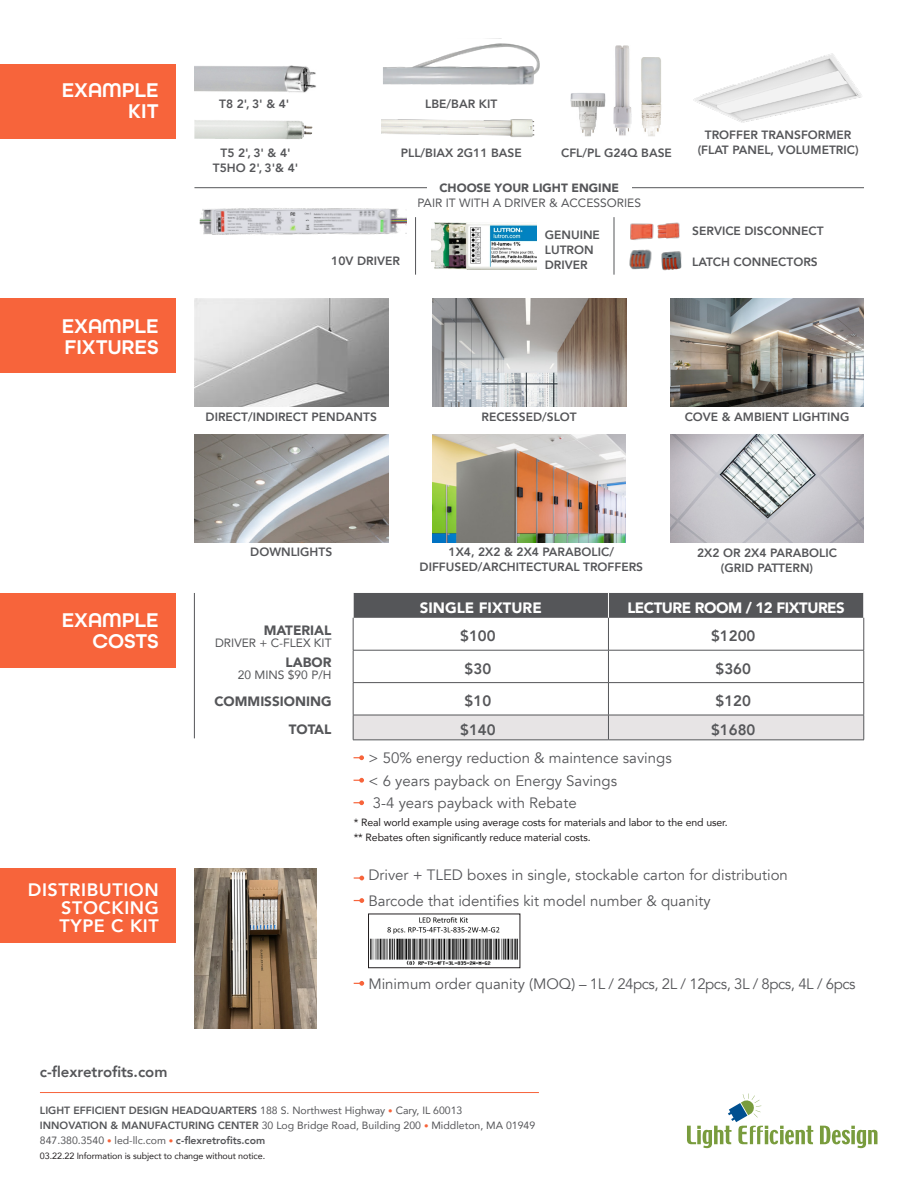
<style>
.page{position:relative;width:918px;height:1188px;background:#fff}
.page>*{position:absolute;margin:0;border:0;box-sizing:border-box;transform-origin:0 0}
.t1{font:600 21px/21px "All Round Gothic";color:#fff;text-align:right}
.t2{font:800 18px/18px "Avenir";letter-spacing:.03em;color:#fff;text-align:justify}
.t3{font:15px "Avenir";color:#555659}
.t4{font:15px "Avenir";letter-spacing:-.025em;color:#555659}
.t5{font:800 15px "Avenir";color:#555659}
.t6{font:900 15px "Avenir";letter-spacing:-.03em;color:#fff}
.t7{font:900 15px "Avenir";color:#fff}
.t8{font:900 13.5px "Avenir";color:#555659}
.t9{font:800 12px/15px "Avenir";color:#555659;text-align:center}
.t10{font:12px "Avenir";color:#555659}
.t11{font:900 12px "Avenir";color:#555659}
.t12{font:10.5px "Avenir";color:#555659}
.t13{font:10.5px "Avenir";letter-spacing:-.01em;color:#231f20}
.t14{font:9px "Avenir";letter-spacing:-.01em;color:#231f20}
.s1{font-weight:800}
.s2{font-size:9px;color:#f7643b}
</style>
<div class="page">
<img style="left:194px;top:868px;width:123px;height:161px">
<svg style="left:820px;top:1126px;width:58px;height:22px"></svg>
<svg style="left:687px;top:1093px;width:126px;height:55px"></svg>
<div style="left:0;top:64px;width:176px;height:74px;background:#f7643b"></div>
<img style="left:693px;top:53px;width:169px;height:70px">
<img style="left:383px;top:43px;width:157px;height:41px">
<img style="left:382px;top:119px;width:153px;height:18px">
<img style="left:194px;top:66px;width:122px;height:27px">
<img style="left:228px;top:120px;width:84px;height:19px">
<img style="left:194px;top:120px;width:34px;height:19px">
<hr style="left:194px;top:187px;width:670px;height:1px;background:#555659">
<div style="left:427px;top:180px;width:205px;height:16px;background:#fff"></div>
<img style="left:629px;top:249px;width:53px;height:22px">
<img style="left:630px;top:222px;width:50px;height:18px">
<img style="left:431px;top:222px;width:105px;height:47px">
<hr style="left:614px;top:217px;width:1px;height:58px;background:#555659">
<hr style="left:415px;top:217px;width:1px;height:58px;background:#555659">
<img style="left:641px;top:57px;width:21px;height:79px">
<img style="left:613px;top:45px;width:19px;height:91px">
<img style="left:570px;top:93px;width:36px;height:43px">
<div style="left:0;top:299px;width:176px;height:74px;background:#f7643b"></div>
<img style="left:670px;top:299px;width:194px;height:108px">
<img style="left:195px;top:299px;width:193px;height:108px">
<img style="left:195px;top:435px;width:193px;height:108px">
<img style="left:432px;top:435px;width:194px;height:108px">
<img style="left:433px;top:299px;width:193px;height:108px">
<img style="left:670px;top:435px;width:194px;height:108px">
<svg style="left:354px;top:755px;width:10px;height:5px"></svg>
<svg style="left:354px;top:778px;width:10px;height:5px"></svg>
<svg style="left:354px;top:800px;width:10px;height:5px"></svg>
<div style="left:0;top:593px;width:176px;height:74px;background:#f7643b"></div>
<div style="left:353px;top:593px;width:511px;height:25px;background:#555659"></div>
<hr style="left:353px;top:650px;width:255px;height:1px;background:#555659">
<hr style="left:608px;top:650px;width:256px;height:1px;background:#555659">
<hr style="left:353px;top:682px;width:255px;height:1px;background:#555659">
<hr style="left:608px;top:682px;width:256px;height:1px;background:#555659">
<hr style="left:353px;top:618px;width:1px;height:32px;background:#555659">
<hr style="left:608px;top:618px;width:1px;height:32px;background:#555659">
<hr style="left:864px;top:618px;width:1px;height:32px;background:#555659">
<hr style="left:353px;top:650px;width:1px;height:32px;background:#555659">
<hr style="left:353px;top:683px;width:1px;height:32px;background:#555659">
<hr style="left:608px;top:650px;width:1px;height:32px;background:#555659">
<hr style="left:864px;top:650px;width:1px;height:32px;background:#555659">
<hr style="left:608px;top:683px;width:1px;height:32px;background:#555659">
<hr style="left:864px;top:683px;width:1px;height:32px;background:#555659">
<div style="left:353px;top:715px;width:512px;height:25px;background:#e7e4e5"></div>
<hr style="left:608px;top:715px;width:256px;height:1px;background:#555659">
<hr style="left:353px;top:740px;width:255px;height:1px;background:#555659">
<hr style="left:608px;top:740px;width:256px;height:1px;background:#555659">
<hr style="left:194px;top:593px;width:1px;height:145px;background:#555659">
<div style="left:0;top:868px;width:176px;height:75px;background:#f7643b"></div>
<svg style="left:354px;top:876px;width:10px;height:4px"></svg>
<svg style="left:354px;top:898px;width:10px;height:5px"></svg>
<img style="left:370px;top:917px;width:148px;height:48px">
<div style="left:368px;top:914px;width:152px;height:54px;border:1px solid #231f20"></div>
<svg style="left:354px;top:981px;width:10px;height:5px"></svg>
<hr style="left:40px;top:1092px;width:499px;height:1px;background:#f7643b">
<img style="left:200px;top:208px;width:207px;height:27px">
<p class="t1" style="left:62px;top:80px;width:98px">EXAMPLE<br>KIT</p>
<p class="t1" style="left:62px;top:315px;width:98px;text-align:left">EXAMPLE<br>FIXTURES</p>
<p class="t9" style="left:219px;top:96px;width:72px">T8 2', 3' &amp; 4'</p>
<p class="t9" style="left:425px;top:96px;width:73px">LBE/BAR KIT</p>
<p class="t9" style="left:213px;top:145px;width:87px">T5 2', 3' &amp; 4'<br>T5HO 2', 3'&amp; 4'</p>
<p class="t10" style="left:417px;top:193px;width:225px">PAIR IT WITH A DRIVER &amp; ACCESSORIES</p>
<p class="t9" style="left:705px;top:128px;width:148px">TROFFER TRANSFORMER</p>
<p class="t9" style="left:401px;top:145px;width:122px">PLL/BIAX 2G11 BASE</p>
<p class="t9" style="left:561px;top:145px;width:112px">CFL/PL G24Q BASE</p>
<p class="t9" style="left:698px;top:143px;width:162px">(FLAT PANEL, VOLUMETRIC)</p>
<p class="t11" style="left:439px;top:178px;width:181px">CHOOSE YOUR LIGHT ENGINE</p>
<p class="t9" style="left:545px;top:227px;width:57px;text-align:left">GENUINE<br>LUTRON<br>DRIVER</p>
<p class="t9" style="left:692px;top:223px;width:133px">SERVICE DISCONNECT</p>
<p class="t9" style="left:331px;top:253px;width:70px">10V DRIVER</p>
<p class="t9" style="left:692px;top:254px;width:127px">LATCH CONNECTORS</p>
<p class="t9" style="left:206px;top:409px;width:173px">DIRECT/INDIRECT PENDANTS</p>
<p class="t9" style="left:482px;top:410px;width:97px">RECESSED/SLOT</p>
<p class="t9" style="left:685px;top:409px;width:166px">COVE &amp; AMBIENT LIGHTING</p>
<p class="t1" style="left:62px;top:610px;width:98px">EXAMPLE<br>COSTS</p>
<p class="t2" style="left:60px;top:881px;width:101px;text-indent:-32px">DISTRIBUTION STOCKING TYPE C KIT</p>
<p class="t5" style="left:40px;top:1060px;width:129px">c-flexretrofits.com</p>
<p class="t9" style="left:250px;top:545px;width:83px">DOWNLIGHTS</p>
<p class="t9" style="left:420px;top:545px;width:225px">1X4, 2X2 &amp; 2X4 PARABOLIC/<br>DIFFUSED/ARCHITECTURAL TROFFERS</p>
<p class="t9" style="left:697px;top:545px;width:141px">2X2 OR 2X4 PARABOLIC (GRID PATTERN)</p>
<p class="t7" style="left:420px;top:595px;width:123px">SINGLE FIXTURE</p>
<p class="t6" style="left:627px;top:595px;width:219px">LECTURE ROOM / 12 FIXTURES</p>
<p class="t8" style="left:264px;top:618px;width:69px">MATERIAL</p>
<p class="t10" style="left:215px;top:633px;width:118px">DRIVER + C-FLEX KIT</p>
<p class="t5" style="left:460px;top:625px;width:37px">$100</p>
<p class="t5" style="left:711px;top:625px;width:46px">$1200</p>
<p class="t8" style="left:286px;top:651px;width:47px">LABOR</p>
<p class="t10" style="left:238px;top:665px;width:95px">20 MINS $90 P/H</p>
<p class="t5" style="left:465px;top:657px;width:28px">$30</p>
<p class="t5" style="left:715px;top:657px;width:37px">$360</p>
<p class="t8" style="left:214px;top:689px;width:119px">COMMISSIONING</p>
<p class="t5" style="left:465px;top:689px;width:28px">$10</p>
<p class="t5" style="left:715px;top:689px;width:37px">$120</p>
<p class="t8" style="left:289px;top:718px;width:44px">TOTAL</p>
<p class="t5" style="left:460px;top:718px;width:37px">$140</p>
<p class="t5" style="left:711px;top:718px;width:46px">$1680</p>
<p class="t3" style="left:369px;top:749px;width:305px">&gt; 50% energy reduction &amp; maintence savings</p>
<p class="t3" style="left:369px;top:772px;width:250px">&lt; 6 years payback on Energy Savings</p>
<p class="t3" style="left:373px;top:794px;width:205px">3-4 years payback with Rebate</p>
<p class="t13" style="left:354px;top:814px;width:376px">* Real world example using average costs for materials and labor to the end user.</p>
<p class="t13" style="left:354px;top:829px;width:239px">** Rebates often significantly reduce material costs.</p>
<p class="t3" style="left:368px;top:866px;width:421px">Driver + TLED boxes in single, stockable carton for distribution</p>
<p class="t3" style="left:368px;top:892px;width:344px">Barcode that identifies kit model number &amp; quanity</p>
<p class="t4" style="left:368px;top:975px;width:489px">Minimum order quanity (MOQ) – 1L / 24pcs, 2L / 12pcs, 3L / 8pcs, 4L / 6pcs</p>
<p class="t12" style="left:40px;top:1102px;width:424px"><span class="s1">LIGHT EFFICIENT DESIGN HEADQUARTERS</span> 188 S. Northwest Highway <span class="s2">•</span> Cary, IL 60013</p>
<p class="t12" style="left:40px;top:1117px;width:497px"><span class="s1">INNOVATION &amp; MANUFACTURING CENTER</span> 30 Log Bridge Road, Building 200 <span class="s2">•</span> Middleton, MA 01949</p>
<p class="t12" style="left:40px;top:1132px;width:227px">847.380.3540 <span class="s2">•</span> led-llc.com <span class="s2">•</span> <span class="s1">c-flexretrofits.com</span></p>
<p class="t14" style="left:40px;top:1149px;width:227px">03.22.22 Information is subject to change without notice.</p>
</div>
